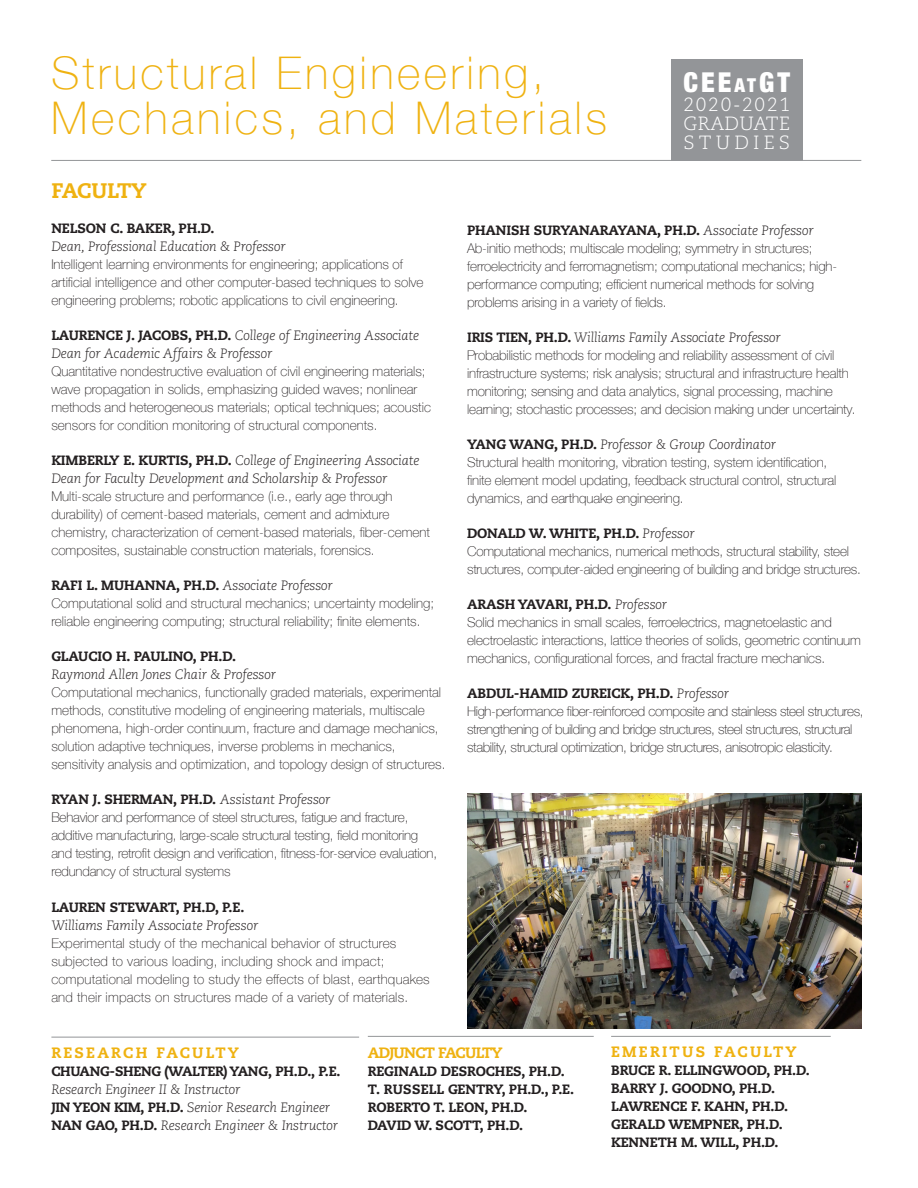
<style>
.page{position:relative;width:918px;height:1188px;background:#fff}
.page>*{position:absolute;margin:0;border:0;box-sizing:border-box;transform-origin:0 0}
.t1{font:100 45px/45px "Helvetica Neue";letter-spacing:.075em;color:#efb211}
.Body_text{font:900 condensed 27.3px "Helvetica Neue";color:#fff}
.Body_text-2{font:800 21px "Caecilia LT Std";letter-spacing:-.03em;color:#efb211}
.Body_text-3{font:300 19.05px/19px "Caecilia LT Std";letter-spacing:.09em;color:#fff;text-align:justify}
.Body_text-4{font:800 15px "Caecilia LT Std";letter-spacing:.15em;color:#efb211}
.Body_text-5{font:800 15px "Caecilia LT Std";letter-spacing:-.05em;color:#efb211}
.Body_text-6{font:100 13.5px/18px "Helvetica Neue";letter-spacing:-.01em;color:#231f20}
.Body_text-7{font:100 13.5px/18px "Helvetica Neue";letter-spacing:.015em;color:#231f20}
.Body_text-8{font:800 13.5px/18px "Caecilia LT Std";letter-spacing:-.01em;color:#231f20}
.Body_text-9{font:italic 300 13.5px/18px "Caecilia LT Std";letter-spacing:-.01em;color:#231f20}
.s1{font-size:19.05px}
.s2{font-family:"Caecilia LT Std";font-weight:800}
.s3{font-family:"Caecilia LT Std";font-weight:300;font-style:italic}
.s4{font-weight:800;font-style:normal}
</style>
<div class="page">
<div style="left:671px;top:59px;width:131px;height:102px;background:#939598"></div>
<hr style="left:51px;top:160px;width:810px;height:1px;background:#939598">
<hr style="left:51px;top:1037px;width:308px;height:1px;background:#939598">
<hr style="left:368px;top:1036px;width:226px;height:1px;background:#939598">
<hr style="left:611px;top:1036px;width:220px;height:1px;background:#939598">
<img style="left:467px;top:794px;width:394px;height:234px">
<p class="t1" style="left:51px;top:49px;width:557px">Structural Engineering,<br>Mechanics, and Materials</p>
<p class="Body_text" style="left:684px;top:60px;width:108px">CEE<span class="s1">at</span>GT</p>
<p class="Body_text-3" style="left:684px;top:96px;width:108px">2020-2021<br>GRADUATE STUDIES</p>
<p class="Body_text-2" style="left:51px;top:178px;width:97px">FACULTY</p>
<p class="Body_text-6" style="left:51px;top:219px;width:374px"><span class="s2">NELSON C. BAKER, PH.D.<br></span><span class="s3">Dean, Professional Education &amp; Professor<br></span>Intelligent learning environments for engineering; applications of artificial intelligence and other computer-based techniques to solve engineering problems; robotic applications to civil engineering.</p>
<p class="Body_text-6" style="left:51px;top:326px;width:381px"><span class="s2">LAURENCE J. JACOBS, PH.D.</span> <span class="s3">College of Engineering Associate Dean for Academic Affairs &amp; Professor<br></span>Quantitative nondestructive evaluation of civil engineering materials; wave propagation in solids, emphasizing guided waves; nonlinear methods and heterogeneous materials; optical techniques; acoustic sensors for condition monitoring of structural components.</p>
<p class="Body_text-6" style="left:51px;top:451px;width:380px"><span class="s2">KIMBERLY E. KURTIS, PH.D.</span> <span class="s3">College of Engineering Associate Dean for Faculty Development and Scholarship &amp; Professor </span>Multi-scale structure and performance (i.e., early age through durability) of cement-based materials, cement and admixture chemistry, characterization of cement-based materials, fiber-cement composites, sustainable construction materials, forensics.</p>
<p class="Body_text-6" style="left:51px;top:576px;width:384px"><span class="s2">RAFI L. MUHANNA, PH.D.</span> <span class="s3">Associate Professor<br></span>Computational solid and structural mechanics; uncertainty modeling; reliable engineering computing; structural reliability; finite elements.</p>
<p class="Body_text-6" style="left:51px;top:647px;width:396px"><span class="s2">GLAUCIO H. PAULINO, PH.D.<br></span><span class="s3">Raymond Allen Jones Chair &amp; Professor<br></span>Computational mechanics, functionally graded materials, experimental methods, constitutive modeling of engineering materials, multiscale phenomena, high-order continuum, fracture and damage mechanics, solution adaptive techniques, inverse problems in mechanics, sensitivity analysis and optimization, and topology design of structures.</p>
<p class="Body_text-6" style="left:51px;top:790px;width:387px"><span class="s2">RYAN J. SHERMAN, PH.D.</span> <span class="s3">Assistant Professor<br></span>Behavior and performance of steel structures, fatigue and fracture, additive manufacturing, large-scale structural testing, field monitoring and testing, retrofit design and verification, fitness-for-service evaluation, redundancy of structural systems</p>
<p class="Body_text-7" style="left:51px;top:897px;width:380px"><span class="s2">LAUREN STEWART, PH.D, P.E.<br></span><span class="s3">Williams Family Associate Professor<br></span>Experimental study of the mechanical behavior of structures subjected to various loading, including shock and impact; computational modeling to study the effects of blast, earthquakes and their impacts on structures made of a variety of materials.</p>
<p class="Body_text-6" style="left:467px;top:220px;width:372px"><span class="s2">PHANISH SURYANARAYANA, PH.D.</span> <span class="s3">Associate Professor </span>Ab-initio methods; multiscale modeling; symmetry in structures; ferroelectricity and ferromagnetism; computational mechanics; high&shy;performance computing; efficient numerical methods for solving problems arising in a variety of fields.</p>
<p class="Body_text-6" style="left:467px;top:327px;width:390px"><span class="s2">IRIS TIEN, PH.D.</span> <span class="s3">Williams Family Associate Professor<br></span>Probabilistic methods for modeling and reliability assessment of civil infrastructure systems; risk analysis; structural and infrastructure health monitoring; sensing and data analytics, signal processing, machine learning; stochastic processes; and decision making under uncertainty.</p>
<p class="Body_text-6" style="left:467px;top:434px;width:371px"><span class="s2">YANG WANG, PH.D.</span> <span class="s3">Professor &amp; Group Coordinator<br></span>Structural health monitoring, vibration testing, system identification, finite element model updating, feedback structural control, structural dynamics, and earthquake engineering.</p>
<p class="Body_text-6" style="left:467px;top:523px;width:395px"><span class="s2">DONALD W. WHITE, PH.D.</span> <span class="s3">Professor<br></span>Computational mechanics, numerical methods, structural stability, steel structures, computer-aided engineering of building and bridge structures.</p>
<p class="Body_text-6" style="left:467px;top:594px;width:395px"><span class="s2">ARASH YAVARI, PH.D.</span> <span class="s3">Professor<br></span>Solid mechanics in small scales, ferroelectrics, magnetoelastic and electroelastic interactions, lattice theories of solids, geometric continuum mechanics, configurational forces, and fractal fracture mechanics.</p>
<p class="Body_text-6" style="left:467px;top:683px;width:398px"><span class="s2">ABDUL-HAMID ZUREICK, PH.D.</span> <span class="s3">Professor<br></span>High-performance fiber-reinforced composite and stainless steel structures, strengthening of building and bridge structures, steel structures, structural stability, structural optimization, bridge structures, anisotropic elasticity.</p>
<p class="Body_text-4" style="left:51px;top:1043px;width:189px">RESEARCH FACULTY</p>
<p class="Body_text-9" style="left:51px;top:1062px;width:291px"><span class="s4">CHUANG-SHENG (WALTER) YANG, PH.D., P.E.<br></span>Research Engineer II &amp; Instructor<br><span class="s4">JIN YEON KIM, PH.D.</span> Senior Research Engineer <span class="s4">NAN GAO, PH.D.</span> Research Engineer &amp; Instructor</p>
<p class="Body_text-5" style="left:368px;top:1043px;width:136px">ADJUNCT FACULTY</p>
<p class="Body_text-8" style="left:368px;top:1062px;width:208px">REGINALD DESROCHES, PH.D.<br>T. RUSSELL GENTRY, PH.D., P.E.<br>ROBERTO T. LEON, PH.D.<br>DAVID W. SCOTT, PH.D.</p>
<p class="Body_text-4" style="left:611px;top:1043px;width:187px">EMERITUS FACULTY</p>
<p class="Body_text-8" style="left:611px;top:1061px;width:200px">BRUCE R. ELLINGWOOD, PH.D.<br>BARRY J. GOODNO, PH.D.<br>LAWRENCE F. KAHN, PH.D.<br>GERALD WEMPNER, PH.D.<br>KENNETH M. WILL, PH.D.</p>
</div>
